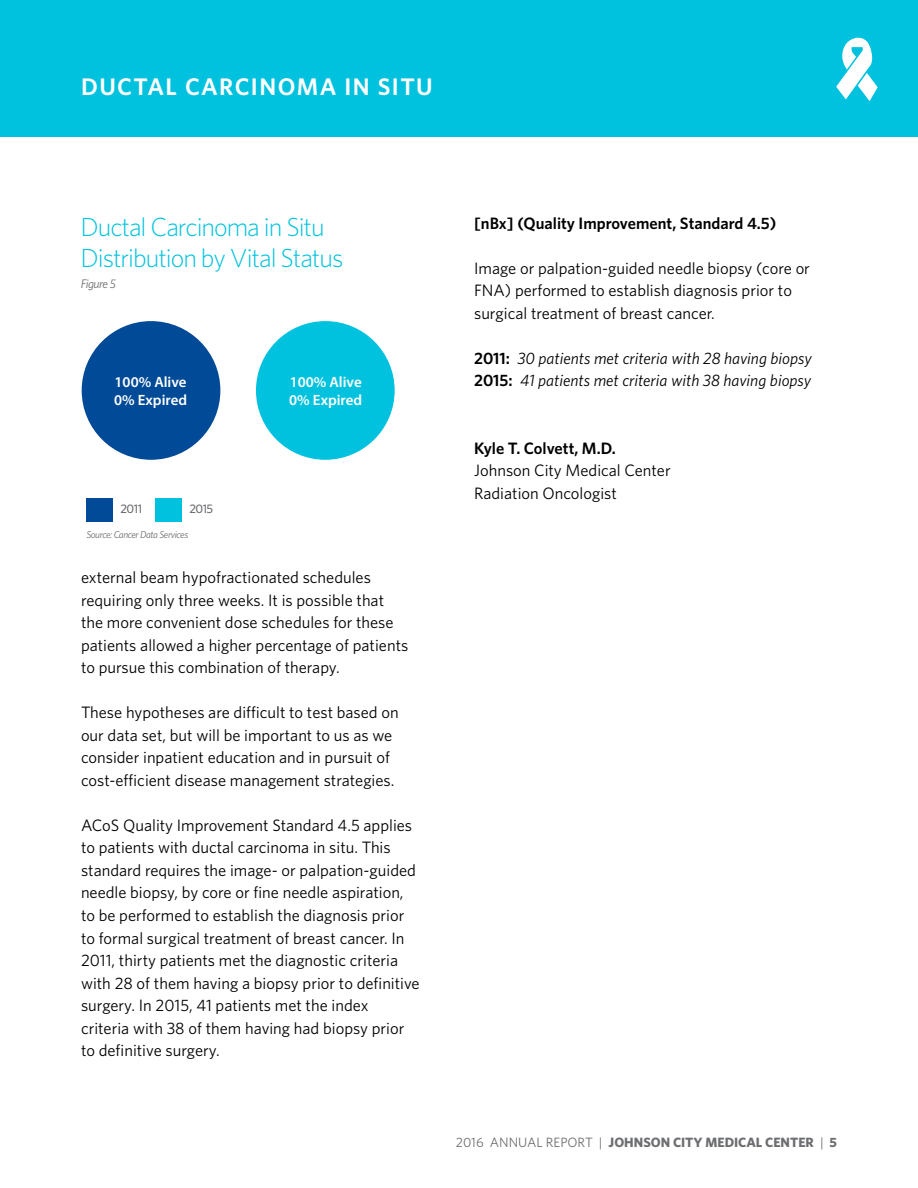
<style>
.page{position:relative;width:918px;height:1188px;background:#fff}
.page>*{position:absolute;margin:0;border:0;box-sizing:border-box;transform-origin:0 0}
.t1{font:300 26.25px/31.3px "Whitney";letter-spacing:-.04em;color:#00c2de}
.t2{font:600 24px "Whitney";letter-spacing:.06em;color:#fff}
.t3{font:16.5px/22.5px "Whitney";color:#000}
.t4{font:italic 16.5px/22.5px "Whitney";color:#000}
.t5{font:600 16.5px "Whitney";color:#000}
.t6{font:600 15px/18px "Myriad Pro";color:#fff}
.t7{font:700 13.5px "Whitney";color:#6d6e71}
.t8{font:500 12.45px "Whitney";letter-spacing:-.04em;color:#6d6e71}
.t9{font:italic 12.45px "Whitney";letter-spacing:-.04em;color:#6d6e71}
.t10{font:italic 9.9px "Whitney";letter-spacing:-.04em;color:#6d6e71}
.s1{font-weight:600;font-style:normal}
.s2{font-weight:400}
</style>
<div class="page">
<div style="left:0;top:0;width:918px;height:137px;background:#00c2de"></div>
<svg style="left:836px;top:37px;width:42px;height:64px"></svg>
<div style="left:82px;top:321px;width:138px;height:139px;background:#004a97;border-radius:50%"></div>
<div style="left:256px;top:321px;width:139px;height:139px;background:#00c2de;border-radius:50%"></div>
<div style="left:155px;top:498px;width:27px;height:23px;background:#00c2de"></div>
<div style="left:86px;top:498px;width:27px;height:23px;background:#004a97"></div>
<h2 class="t2" style="left:81px;top:71px;width:353px">DUCTAL CARCINOMA IN SITU</h2>
<h1 class="t1" style="left:81px;top:210px;width:264px">Ductal Carcinoma in Situ<br>Distribution by Vital Status</h1>
<p class="t9" style="left:81px;top:275px;width:37px">Figure 5</p>
<p class="t6" style="left:114px;top:372px;width:74px">100% Alive<br>0% Expired</p>
<p class="t6" style="left:289px;top:372px;width:74px">100% Alive<br>0% Expired</p>
<p class="t8" style="left:120px;top:501px;width:23px">2011</p>
<p class="t8" style="left:189px;top:501px;width:25px">2015</p>
<p class="t10" style="left:86px;top:528px;width:103px">Source: Cancer Data Services</p>
<p class="t3" style="left:81px;top:566px;width:329px">external beam hypofractionated schedules requiring only three weeks. It is possible that the more convenient dose schedules for these patients allowed a higher percentage of patients to pursue this combination of therapy.</p>
<p class="t3" style="left:81px;top:701px;width:319px">These hypotheses are difficult to test based on our data set, but will be important to us as we consider inpatient education and in pursuit of cost-efficient disease management strategies.</p>
<p class="t3" style="left:81px;top:814px;width:340px">ACoS Quality Improvement Standard 4.5 applies to patients with ductal carcinoma in situ. This standard requires the image- or palpation-guided needle biopsy, by core or fine needle aspiration, to be performed to establish the diagnosis prior to formal surgical treatment of breast cancer. In 2011, thirty patients met the diagnostic criteria with 28 of them having a biopsy prior to definitive surgery. In 2015, 41 patients met the index criteria with 38 of them having had biopsy prior to definitive surgery.</p>
<p class="t5" style="left:474px;top:212px;width:304px">[nBx] (Quality Improvement, Standard 4.5)</p>
<p class="t3" style="left:474px;top:256px;width:337px">Image or palpation-guided needle biopsy (core or<br>FNA) performed to establish diagnosis prior to surgical treatment of breast cancer.</p>
<p class="t4" style="left:474px;top:346px;width:339px"><span class="s1">2011:</span> 30 patients met criteria with 28 having biopsy<br><span class="s1">2015:</span> 41 patients met criteria with 38 having biopsy</p>
<p class="t5" style="left:474px;top:437px;width:143px">Kyle T. Colvett, M.D.</p>
<p class="t3" style="left:474px;top:459px;width:198px">Johnson City Medical Center<br>Radiation Oncologist</p>
<p class="t7" style="left:456px;top:1133px;width:383px"><span class="s2">2016 ANNUAL REPORT |</span> JOHNSON CITY MEDICAL CENTER <span class="s2">|</span> 5</p>
</div>
